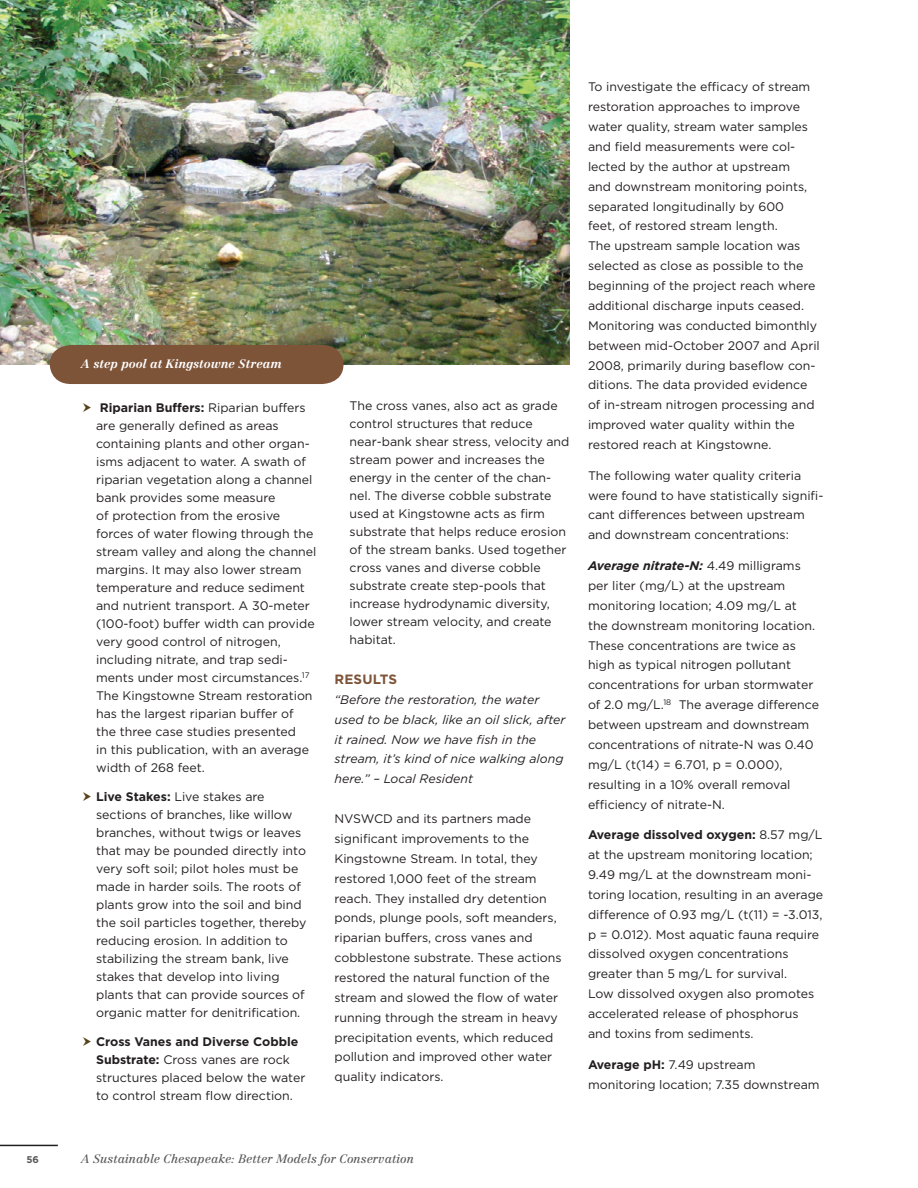
<style>
.page{position:relative;width:918px;height:1188px;background:#fff}
.page>*{position:absolute;margin:0;border:0;box-sizing:border-box;transform-origin:0 0}
.Paragraph_Sub_Titles{font:700 13.5px "Gotham";letter-spacing:.01em;color:#7e5439}
.Paragraph_Style{font:12.3px/19.8px "Gotham";color:#231f20}
.Paragraph_Style_Bull{font:12.3px/18px "Gotham";color:#231f20}
.Paragraph_Sub_Titles-2{font:12.3px/19.8px "Gotham";color:#231f20}
.Paragraph_Sub_Titles-3{font:italic 12.3px/19.8px "Gotham";color:#231f20}
.t1{font:italic 12px "Centennial";color:#57585a}
.Photo_Caption{font:italic 700 12px "Centennial";color:#fff}
.t2{font:700 9.75px "Gotham";color:#57585a}
.s1{font-weight:700}
.s2{font-weight:700;font-style:italic}
</style>
<div class="page">
<hr style="left:0;top:1145px;width:58px;height:1px;background:#231f20">
<img style="left:0;top:0;width:570px;height:364px">
<div style="left:50px;top:345px;width:294px;height:39px;background:#7e5439"></div>
<p class="Photo_Caption" style="left:81px;top:357px;width:202px">A step pool at Kingstowne Stream</p>
<p class="Paragraph_Style_Bull" style="left:96px;top:398px;width:222px;text-indent:4px"><span class="s1">Riparian Buffers:</span> Riparian buffers are generally defined as areas containing plants and other organ&shy;isms adjacent to water. A swath of riparian vegetation along a channel bank provides some measure<br>of protection from the erosive forces of water flowing through the stream valley and along the channel margins. It may also lower stream temperature and reduce sediment and nutrient transport. A 30-meter (100-foot) buffer width can provide very good control of nitrogen, including nitrate, and trap sedi&shy;ments under most circumstances.<sup>17<br></sup>The Kingstowne Stream restoration has the largest riparian buffer of the three case studies presented<br>in this publication, with an average width of 268 feet.</p>
<p class="Paragraph_Style_Bull" style="left:96px;top:787px;width:212px"><span class="s1">Live Stakes:</span> Live stakes are sections of branches, like willow branches, without twigs or leaves that may be pounded directly into very soft soil; pilot holes must be made in harder soils. The roots of plants grow into the soil and bind the soil particles together, thereby reducing erosion. In addition to stabilizing the stream bank, live stakes that develop into living plants that can provide sources of organic matter for denitrification.</p>
<p class="Paragraph_Style_Bull" style="left:96px;top:1032px;width:211px"><span class="s1">Cross Vanes and Diverse Cobble<br>Substrate:</span> Cross vanes are rock structures placed below the water to control stream flow direction.</p>
<p class="Paragraph_Style_Bull" style="left:350px;top:397px;width:221px">The cross vanes, also act as grade control structures that reduce near-bank shear stress, velocity and stream power and increases the energy in the center of the chan&shy;nel. The diverse cobble substrate used at Kingstowne acts as firm substrate that helps reduce erosion of the stream banks. Used together cross vanes and diverse cobble substrate create step-pools that increase hydrodynamic diversity, lower stream velocity, and create habitat.</p>
<p class="Paragraph_Sub_Titles" style="left:334px;top:671px;width:64px">RESULTS</p>
<p class="Paragraph_Sub_Titles-3" style="left:334px;top:690px;width:233px">“Before the restoration, the water used to be black, like an oil slick, after it rained. Now we have fish in the stream, it’s kind of nice walking along here.” – Local Resident</p>
<p class="Paragraph_Sub_Titles-2" style="left:334px;top:809px;width:229px">NVSWCD and its partners made significant improvements to the Kingstowne Stream. In total, they restored 1,000 feet of the stream reach. They installed dry detention ponds, plunge pools, soft meanders, riparian buffers, cross vanes and cobblestone substrate. These actions restored the natural function of the stream and slowed the flow of water running through the stream in heavy precipitation events, which reduced pollution and improved other water quality indicators.</p>
<p class="Paragraph_Style" style="left:588px;top:77px;width:233px">To investigate the efficacy of stream restoration approaches to improve water quality, stream water samples and field measurements were col&shy;lected by the author at upstream<br>and downstream monitoring points, separated longitudinally by 600<br>feet, of restored stream length.<br>The upstream sample location was selected as close as possible to the beginning of the project reach where additional discharge inputs ceased.<br>Monitoring was conducted bimonthly between mid-October 2007 and April 2008, primarily during baseflow con&shy;ditions. The data provided evidence of in-stream nitrogen processing and improved water quality within the restored reach at Kingstowne.</p>
<p class="Paragraph_Style" style="left:588px;top:465px;width:237px">The following water quality criteria were found to have statistically signifi&shy;cant differences between upstream and downstream concentrations:</p>
<p class="Paragraph_Style" style="left:588px;top:556px;width:233px"><span class="s2">Average nitrate-N:</span> 4.49 milligrams per liter (mg/L) at the upstream monitoring location; 4.09 mg/L at the downstream monitoring location.<br>These concentrations are twice as high as typical nitrogen pollutant concentrations for urban stormwater of 2.0 mg/L.<sup>18</sup> The average difference between upstream and downstream concentrations of nitrate-N was 0.40 mg/L (t(14) = 6.701, p = 0.000), resulting in a 10% overall removal efficiency of nitrate-N.</p>
<p class="Paragraph_Style" style="left:588px;top:825px;width:237px"><span class="s1">Average dissolved oxygen:</span> 8.57 mg/L at the upstream monitoring location; 9.49 mg/L at the downstream moni&shy;toring location, resulting in an average difference of 0.93 mg/L (t(11) = -3.013, p = 0.012). Most aquatic fauna require dissolved oxygen concentrations greater than 5 mg/L for survival.<br>Low dissolved oxygen also promotes accelerated release of phosphorus and toxins from sediments.</p>
<p class="Paragraph_Style" style="left:588px;top:1054px;width:233px"><span class="s1">Average pH:</span> 7.49 upstream monitoring location; 7.35 downstream</p>
<p class="t2" style="left:27px;top:1154px;width:14px">56</p>
<p class="t1" style="left:81px;top:1152px;width:335px">A Sustainable Chesapeake: Better Models for Conservation</p>
</div>
